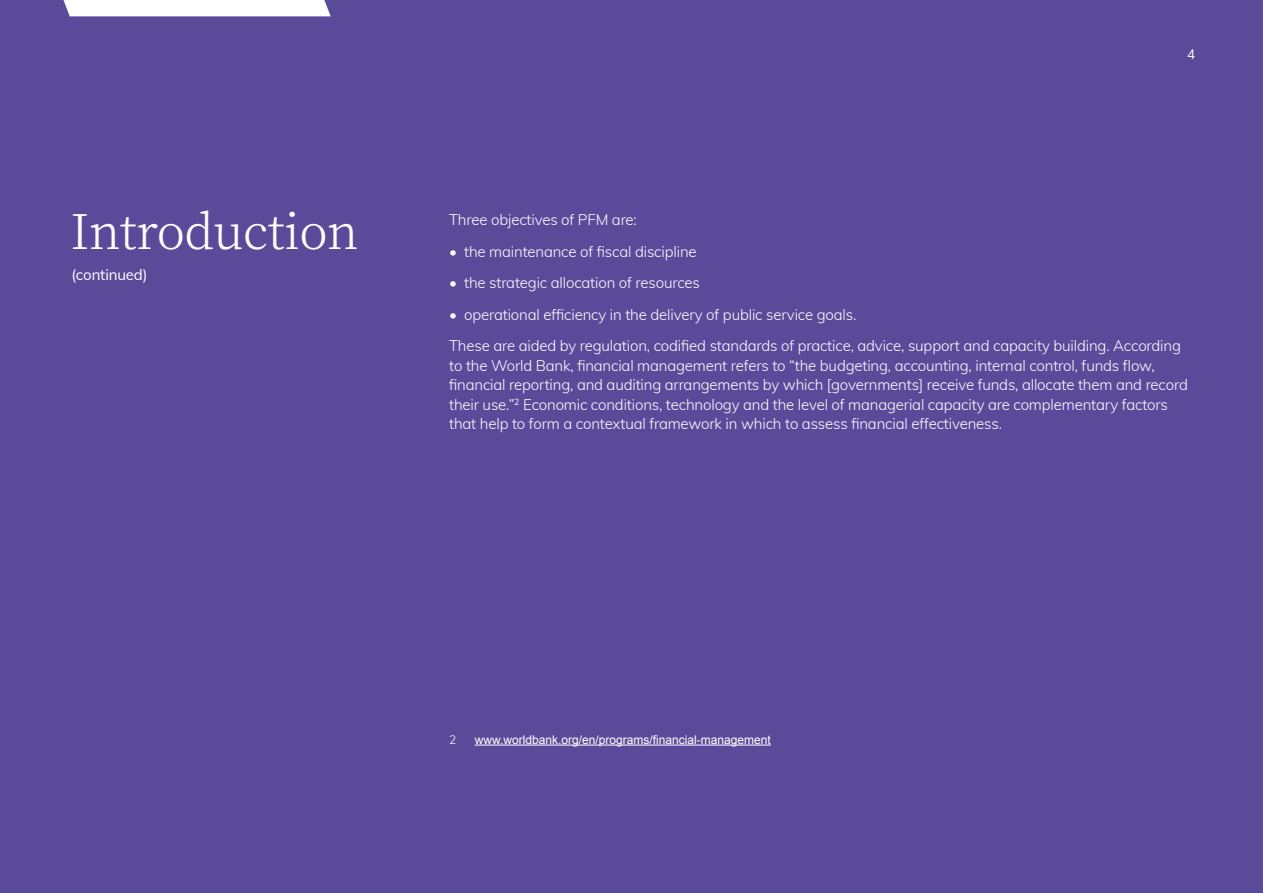
<style>
.page{position:relative;width:1263px;height:893px;background:#5a4b9a}
.page>*{position:absolute;margin:0;border:0;box-sizing:border-box;transform-origin:0 0}
.t1{font:300 48px "Noto Serif JP";letter-spacing:-.01em;color:#fff}
.Body{font:300 15px/19.5px "Muli";letter-spacing:-.01em;color:#fff}
.t2{font:15px "Muli";letter-spacing:-.01em;color:#fff}
.t3{font:13.5px "Muli";color:#fff}
.t4{font:12px "Arial";color:#fff}
.t5{font:300 12px "Muli";color:#fff}
</style>
<div class="page">
<div style="left:63px;top:0;width:268px;height:16px;background:#fff"></div>
<hr style="left:475px;top:745px;width:296px;height:1px;background:#fff">
<p class="t1" style="left:70px;top:204px;width:290px">Introduction</p>
<p class="t2" style="left:71px;top:264px;width:78px">(continued)</p>
<p class="t3" style="left:1187px;top:45px;width:10px">4</p>
<p class="Body" style="left:449px;top:209px;width:189px">Three objectives of PFM are:</p>
<p class="Body" style="left:449px;top:241px;width:249px">• the maintenance of fiscal discipline</p>
<p class="Body" style="left:449px;top:272px;width:252px">• the strategic allocation of resources</p>
<p class="Body" style="left:449px;top:304px;width:409px">• operational efficiency in the delivery of public service goals.</p>
<p class="Body" style="left:449px;top:335px;width:740px">These are aided by regulation, codified standards of practice, advice, support and capacity building. According to the World Bank, financial management refers to “the budgeting, accounting, internal control, funds flow, financial reporting, and auditing arrangements by which [governments] receive funds, allocate them and record their use.”<sup>2</sup> Economic conditions, technology and the level of managerial capacity are complementary factors that help to form a contextual framework in which to assess financial effectiveness.</p>
<p class="t5" style="left:449px;top:731px;width:9px">2</p>
<p class="t4" style="left:475px;top:732px;width:298px">www.worldbank.org/en/programs/financial-management</p>
</div>
